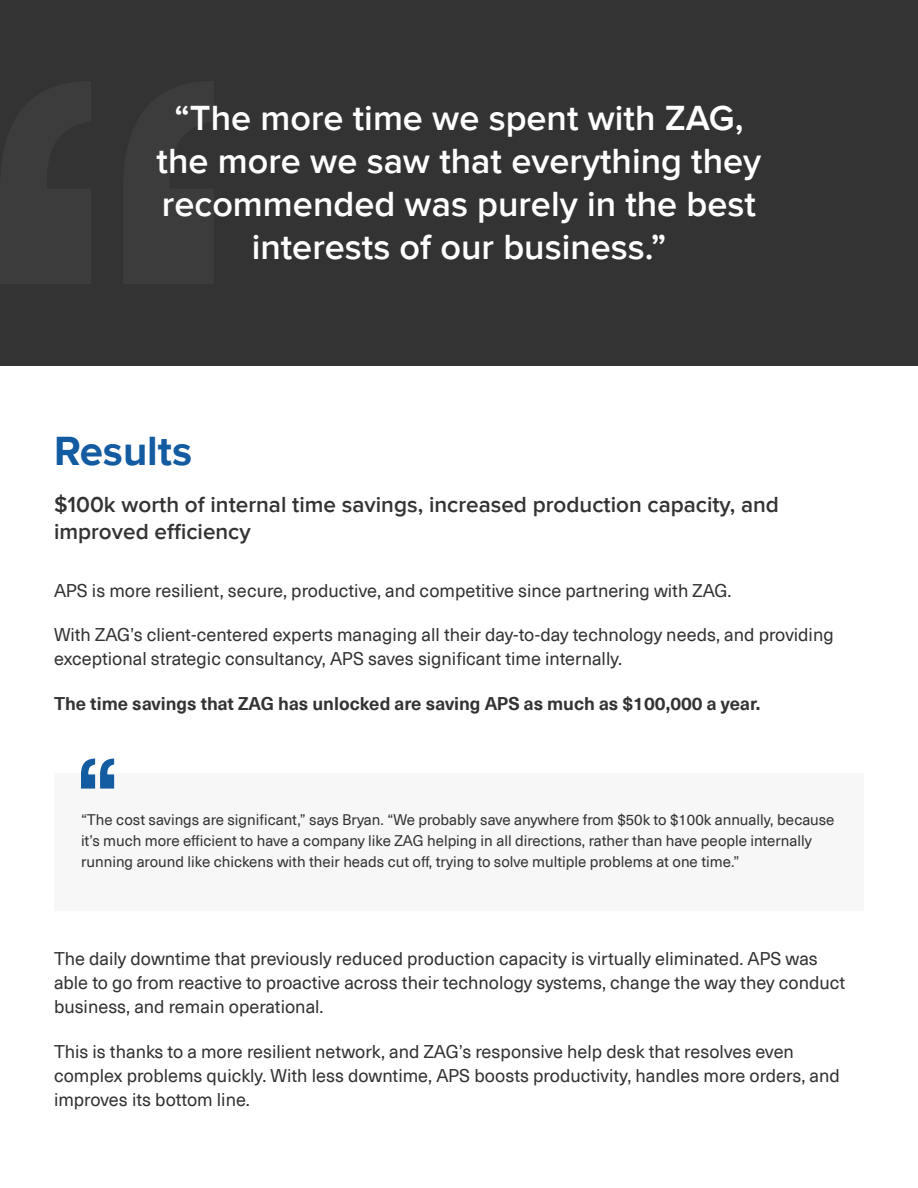
<style>
.page{position:relative;width:918px;height:1188px;background:#fff}
.page>*{position:absolute;margin:0;border:0;box-sizing:border-box;transform-origin:0 0}
.t1{font:700 42px "Proxima Nova";color:#145ca1}
.t2{font:600 36px/43.2px "Proxima Nova";color:#fff;text-align:center}
.t3{font:600 22.5px/27px "Proxima Nova";color:#333}
.t4{font:18px/24px "Neue Haas Unica Pro";color:#333}
.t5{font:700 18px "Neue Haas Unica Pro";color:#333}
.t6{font:15px/21px "Neue Haas Unica Pro";color:#333}
</style>
<div class="page">
<div style="left:0;top:0;width:918px;height:365px;background:#333"></div>
<div style="left:54px;top:773px;width:810px;height:138px;background:#f7f7f7"></div>
<svg style="left:81px;top:759px;width:33px;height:30px"></svg>
<h2 class="t2" style="left:157px;top:97px;width:606px">“The more time we spent with ZAG, the more we saw that everything they recommended was purely in the best interests of our business.”</h2>
<h1 class="t1" style="left:54px;top:427px;width:140px">Results</h1>
<p class="t3" style="left:54px;top:492px;width:726px">$100k worth of internal time savings, increased production capacity, and improved efficiency</p>
<p class="t4" style="left:54px;top:579px;width:679px">APS is more resilient, secure, productive, and competitive since partnering with ZAG.</p>
<p class="t4" style="left:54px;top:623px;width:781px">With ZAG’s client-centered experts managing all their day-to-day technology needs, and providing exceptional strategic consultancy, APS saves significant time internally.</p>
<p class="t5" style="left:54px;top:692px;width:708px">The time savings that ZAG has unlocked are saving APS as much as $100,000 a year.</p>
<p class="t6" style="left:81px;top:810px;width:755px">“The cost savings are significant,” says Bryan. “We probably save anywhere from $50k to $100k annually, because it’s much more efficient to have a company like ZAG helping in all directions, rather than have people internally running around like chickens with their heads cut off, trying to solve multiple problems at one time.”</p>
<p class="t4" style="left:54px;top:947px;width:793px">The daily downtime that previously reduced production capacity is virtually eliminated. APS was able to go from reactive to proactive across their technology systems, change the way they conduct business, and remain operational.</p>
<p class="t4" style="left:54px;top:1040px;width:787px">This is thanks to a more resilient network, and ZAG’s responsive help desk that resolves even complex problems quickly. With less downtime, APS boosts productivity, handles more orders, and improves its bottom line.</p>
</div>
